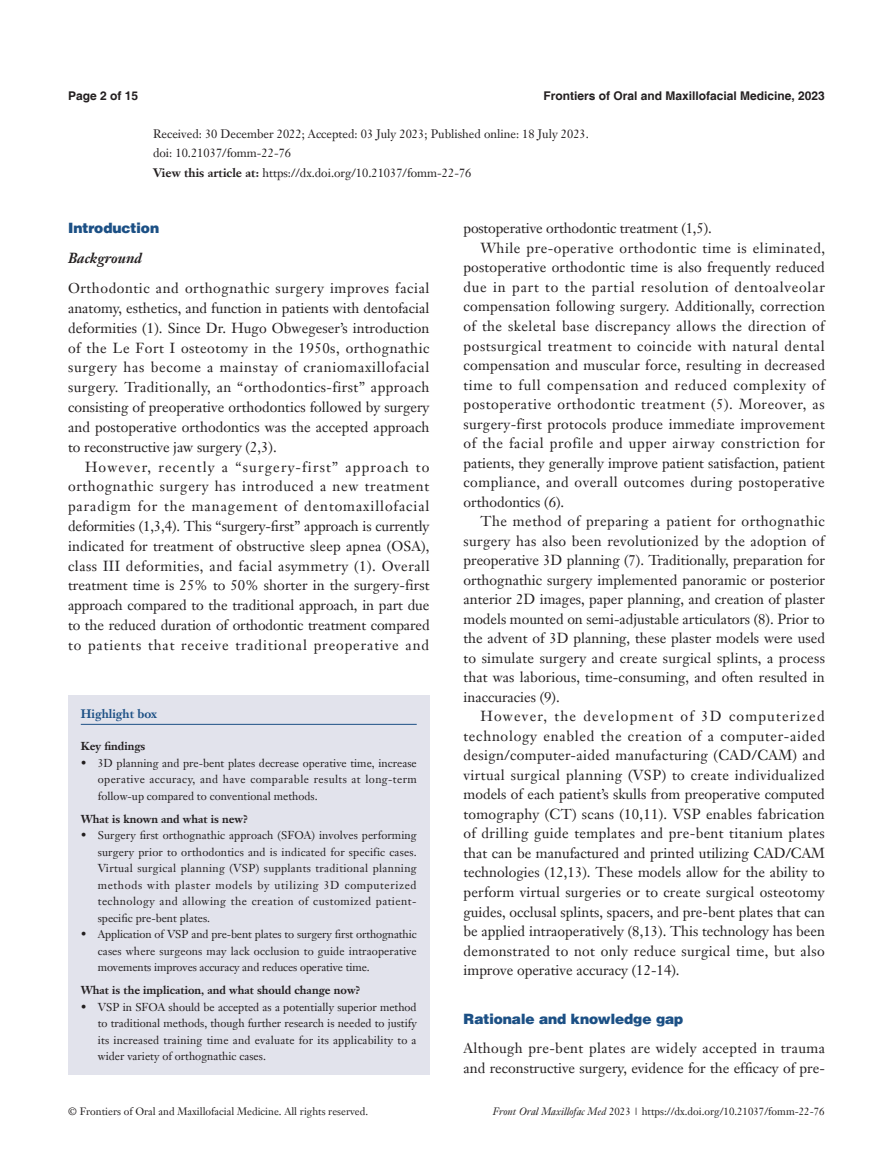
<style>
.page{position:relative;width:893px;height:1170px;background:#fff}
.page>*{position:absolute;margin:0;border:0;box-sizing:border-box;transform-origin:0 0}
.t1{font:14.25px/19.5px "Janson Text LT";letter-spacing:.005em;color:#231f20;text-align:justify}
._1ji-6_5{font:900 14.25px "Helvetica";color:#1c5085}
._1ji-zhengti{font:900 14.25px "Helvetica";color:#1c5085}
._2ji-zhengti{font:italic 700 14.25px "Janson Text LT";color:#231f20}
.A-time{font:12px "Janson Text LT";color:#231f20}
.A-View_this_article{font:12px "Janson Text LT";color:#231f20}
.t2{font:700 12px "Helvetica";color:#231f20}
.A-doi{font:12px "Janson Text LT";color:#231f20}
.Cite{font:700 12px "Janson Text LT";color:#1c5085}
.box-zhengwen{font:11.25px/16.5px "Janson Text LT";color:#231f20;text-align:justify}
.box-zhengwen-1_5mm{font:11.25px/16.5px "Janson Text LT";letter-spacing:-.005em;color:#231f20;text-align:justify}
.box-biaoti{font:700 11.25px "Janson Text LT";color:#231f20}
.t3{font:10.5px "Janson Text LT";color:#231f20}
.s1{font-weight:700}
.s2{font-style:italic}
</style>
<div class="page">
<div style="left:68px;top:695px;width:361px;height:379px;background:#e2e3ec"></div>
<hr style="left:81px;top:724px;width:336px;height:1px;background:#1c5085">
<p class="t2" style="left:68px;top:88px;width:72px">Page 2 of 15</p>
<p class="t2" style="left:543px;top:88px;width:283px">Frontiers of Oral and Maxillofacial Medicine, 2023</p>
<p class="A-time" style="left:153px;top:126px;width:437px">Received: 30 December 2022; Accepted: 03 July 2023; Published online: 18 July 2023.</p>
<p class="A-doi" style="left:153px;top:146px;width:140px">doi: 10.21037/fomm-22-76</p>
<p class="A-View_this_article" style="left:153px;top:165px;width:320px"><span class="s1">View this article at:</span> https://dx.doi.org/10.21037/fomm-22-76</p>
<p class="_1ji-zhengti" style="left:68px;top:219px;width:93px">Introduction</p>
<p class="_2ji-zhengti" style="left:68px;top:249px;width:75px">Background</p>
<p class="t1" style="left:68px;top:278px;width:363px">Orthodontic and orthognathic surgery improves facial anatomy, esthetics, and function in patients with dentofacial deformities (1). Since Dr. Hugo Obwegeser’s introduction of the Le Fort I osteotomy in the 1950s, orthognathic surgery has become a mainstay of craniomaxillofacial surgery. Traditionally, an “orthodontics-first” approach consisting of preoperative orthodontics followed by surgery and postoperative orthodontics was the accepted approach to reconstructive jaw surgery (2,3).</p>
<p class="t1" style="left:68px;top:456px;width:363px;text-indent:17px">However, recently a “surgery-first” approach to orthognathic surgery has introduced a new treatment paradigm for the management of dentomaxillofacial deformities (1,3,4). This “surgery-first” approach is currently indicated for treatment of obstructive sleep apnea (OSA), class III deformities, and facial asymmetry (1). Overall treatment time is 25% to 50% shorter in the surgery-first approach compared to the traditional approach, in part due to the reduced duration of orthodontic treatment compared to patients that receive traditional preoperative and</p>
<p class="Cite" style="left:81px;top:706px;width:78px">Highlight box</p>
<p class="box-biaoti" style="left:81px;top:739px;width:66px">Key findings</p>
<p class="box-zhengwen-1_5mm" style="left:98px;top:754px;width:321px;text-indent:-17px">• 3D planning and pre-bent plates decrease operative time, increase operative accuracy, and have comparable results at long-term follow-up compared to conventional methods.</p>
<p class="box-biaoti" style="left:81px;top:811px;width:169px">What is known and what is new?</p>
<p class="box-zhengwen" style="left:98px;top:827px;width:320px;text-indent:-17px">• Surgery first orthognathic approach (SFOA) involves performing surgery prior to orthodontics and is indicated for specific cases.<br>Virtual surgical planning (VSP) supplants traditional planning methods with plaster models by utilizing 3D computerized technology and allowing the creation of customized patient&shy;specific pre-bent plates.</p>
<p class="box-zhengwen-1_5mm" style="left:98px;top:926px;width:321px;text-indent:-17px">• Application of VSP and pre-bent plates to surgery first orthognathic cases where surgeons may lack occlusion to guide intraoperative movements improves accuracy and reduces operative time.</p>
<p class="box-biaoti" style="left:81px;top:983px;width:281px">What is the implication, and what should change now?</p>
<p class="box-zhengwen" style="left:98px;top:998px;width:320px;text-indent:-17px">• VSP in SFOA should be accepted as a potentially superior method to traditional methods, though further research is needed to justify its increased training time and evaluate for its applicability to a wider variety of orthognathic cases.</p>
<p class="t1" style="left:463px;top:218px;width:250px">postoperative orthodontic treatment (1,5).</p>
<p class="t1" style="left:463px;top:238px;width:363px;text-indent:17px">While pre-operative orthodontic time is eliminated, postoperative orthodontic time is also frequently reduced due in part to the partial resolution of dentoalveolar compensation following surgery. Additionally, correction of the skeletal base discrepancy allows the direction of postsurgical treatment to coincide with natural dental compensation and muscular force, resulting in decreased time to full compensation and reduced complexity of postoperative orthodontic treatment (5). Moreover, as surgery-first protocols produce immediate improvement of the facial profile and upper airway constriction for patients, they generally improve patient satisfaction, patient compliance, and overall outcomes during postoperative orthodontics (6).</p>
<p class="t1" style="left:463px;top:511px;width:363px;text-indent:17px">The method of preparing a patient for orthognathic surgery has also been revolutionized by the adoption of preoperative 3D planning (7). Traditionally, preparation for orthognathic surgery implemented panoramic or posterior anterior 2D images, paper planning, and creation of plaster models mounted on semi-adjustable articulators (8). Prior to the advent of 3D planning, these plaster models were used to simulate surgery and create surgical splints, a process that was laborious, time-consuming, and often resulted in inaccuracies (9).</p>
<p class="t1" style="left:463px;top:706px;width:363px;text-indent:17px">However, the development of 3D computerized technology enabled the creation of a computer-aided design/computer-aided manufacturing (CAD/CAM) and virtual surgical planning (VSP) to create individualized models of each patient’s skulls from preoperative computed tomography (CT) scans (10,11). VSP enables fabrication of drilling guide templates and pre-bent titanium plates that can be manufactured and printed utilizing CAD/CAM technologies (12,13). These models allow for the ability to perform virtual surgeries or to create surgical osteotomy guides, occlusal splints, spacers, and pre-bent plates that can be applied intraoperatively (8,13). This technology has been demonstrated to not only reduce surgical time, but also improve operative accuracy (12-14).</p>
<p class="_1ji-6_5" style="left:463px;top:1009px;width:221px">Rationale and knowledge gap</p>
<p class="t1" style="left:463px;top:1038px;width:363px">Although pre-bent plates are widely accepted in trauma and reconstructive surgery, evidence for the efficacy of pre-</p>
<p class="t3" style="left:68px;top:1104px;width:301px">© Frontiers of Oral and Maxillofacial Medicine. All rights reserved.</p>
<p class="t3" style="left:493px;top:1104px;width:333px"><span class="s2">Front Oral Maxillofac Med</span> 2023 | https://dx.doi.org/10.21037/fomm-22-76</p>
</div>
